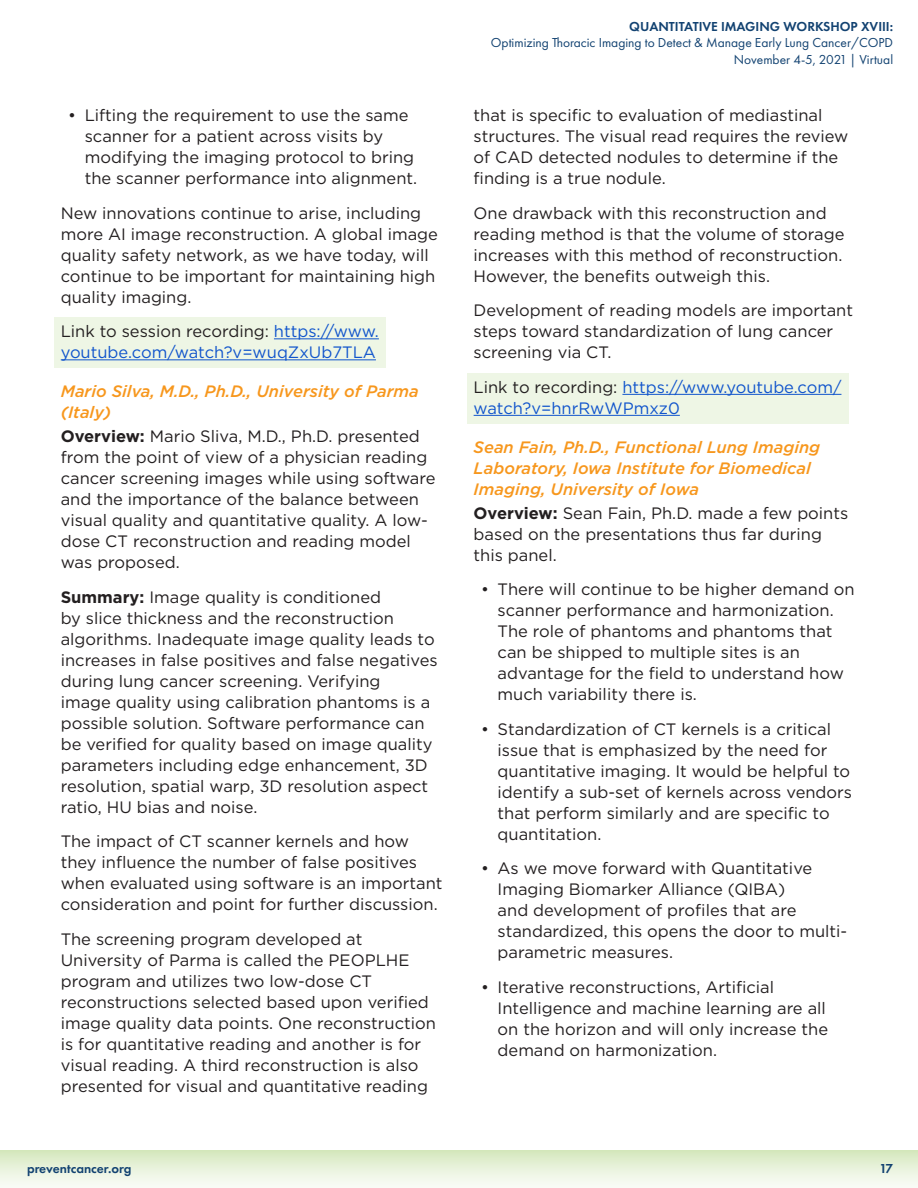
<style>
.page{position:relative;width:918px;height:1188px;background:#fff}
.page>*{position:absolute;margin:0;border:0;box-sizing:border-box;transform-origin:0 0}
.main_text{font:16.5px/21px "Gotham";color:#231f20}
.speaker{font:italic 500 16.5px/21px "Gotham";color:#f7971d}
.Link_highlight{font:16.5px/21px "Gotham";color:#15c}
.t1{font:13.5px/16.5px "Futura PT";color:#124271;text-align:right}
.t2{font:600 13.5px "Futura PT";color:#124271}
.s1{color:#231f20}
.s2{font-weight:700}
</style>
<div class="page">
<div style="left:0;top:1150px;width:918px;height:38px;background:linear-gradient(to bottom,#d6e8be,#fafcf8)"></div>
<div style="left:54px;top:317px;width:332px;height:51px;background:#eef6e5"></div>
<hr style="left:274px;top:338px;width:105px;height:1px;background:#15c">
<hr style="left:61px;top:359px;width:315px;height:1px;background:#15c">
<div style="left:467px;top:373px;width:381px;height:51px;background:#eef6e5"></div>
<hr style="left:622px;top:394px;width:219px;height:1px;background:#15c">
<hr style="left:474px;top:415px;width:206px;height:1px;background:#15c">
<p class="main_text" style="left:85px;top:105px;width:334px;text-indent:-16px">• Lifting the requirement to use the same scanner for a patient across visits by modifying the imaging protocol to bring the scanner performance into alignment.</p>
<p class="main_text" style="left:61px;top:202px;width:379px">New innovations continue to arise, including more AI image reconstruction. A global image quality safety network, as we have today, will continue to be important for maintaining high quality imaging.</p>
<p class="Link_highlight" style="left:61px;top:321px;width:320px"><span class="s1">Link to session recording:</span> https://www. youtube.com/watch?v=wuqZxUb7TLA</p>
<p class="speaker" style="left:61px;top:380px;width:360px">Mario Silva, M.D., Ph.D., University of Parma (Italy)</p>
<p class="main_text" style="left:61px;top:426px;width:376px"><span class="s2">Overview:</span> Mario Sliva, M.D., Ph.D. presented from the point of view of a physician reading cancer screening images while using software and the importance of the balance between visual quality and quantitative quality. A low&shy;dose CT reconstruction and reading model was proposed.</p>
<p class="main_text" style="left:61px;top:586px;width:378px"><span class="s2">Summary:</span> Image quality is conditioned<br>by slice thickness and the reconstruction algorithms. Inadequate image quality leads to increases in false positives and false negatives during lung cancer screening. Verifying<br>image quality using calibration phantoms is a possible solution. Software performance can be verified for quality based on image quality parameters including edge enhancement, 3D resolution, spatial warp, 3D resolution aspect ratio, HU bias and noise.</p>
<p class="main_text" style="left:61px;top:831px;width:383px">The impact of CT scanner kernels and how they influence the number of false positives when evaluated using software is an important consideration and point for further discussion.</p>
<p class="main_text" style="left:61px;top:928px;width:377px">The screening program developed at University of Parma is called the PEOPLHE program and utilizes two low-dose CT reconstructions selected based upon verified image quality data points. One reconstruction is for quantitative reading and another is for visual reading. A third reconstruction is also presented for visual and quantitative reading</p>
<p class="t2" style="left:629px;top:18px;width:265px">QUANTITATIVE IMAGING WORKSHOP XVIII:</p>
<p class="t1" style="left:491px;top:34px;width:404px">Optimizing Thoracic Imaging to Detect &amp; Manage Early Lung Cancer/COPD<br>November 4-5, 2021 | Virtual</p>
<p class="main_text" style="left:474px;top:105px;width:376px">that is specific to evaluation of mediastinal structures. The visual read requires the review of CAD detected nodules to determine if the finding is a true nodule.</p>
<p class="main_text" style="left:474px;top:202px;width:372px">One drawback with this reconstruction and reading method is that the volume of storage increases with this method of reconstruction.<br>However, the benefits outweigh this.</p>
<p class="main_text" style="left:474px;top:300px;width:381px">Development of reading models are important steps toward standardization of lung cancer screening via CT.</p>
<p class="Link_highlight" style="left:474px;top:376px;width:369px"><span class="s1">Link to recording:</span> https://www.youtube.com/ watch?v=hnrRwWPmxz0</p>
<p class="speaker" style="left:474px;top:436px;width:348px">Sean Fain, Ph.D., Functional Lung Imaging<br>Laboratory, Iowa Institute for Biomedical<br>Imaging, University of Iowa</p>
<p class="main_text" style="left:474px;top:502px;width:376px"><span class="s2">Overview:</span> Sean Fain, Ph.D. made a few points based on the presentations thus far during this panel.</p>
<p class="main_text" style="left:498px;top:579px;width:359px;text-indent:-16px">• There will continue to be higher demand on scanner performance and harmonization.<br>The role of phantoms and phantoms that can be shipped to multiple sites is an advantage for the field to understand how much variability there is.</p>
<p class="main_text" style="left:498px;top:718px;width:356px;text-indent:-16px">• Standardization of CT kernels is a critical issue that is emphasized by the need for quantitative imaging. It would be helpful to identify a sub-set of kernels across vendors that perform similarly and are specific to quantitation.</p>
<p class="main_text" style="left:498px;top:858px;width:351px;text-indent:-16px">• As we move forward with Quantitative Imaging Biomarker Alliance (QIBA)<br>and development of profiles that are standardized, this opens the door to multi&shy;parametric measures.</p>
<p class="main_text" style="left:498px;top:976px;width:332px;text-indent:-16px">• Iterative reconstructions, Artificial Intelligence and machine learning are all on the horizon and will only increase the demand on harmonization.</p>
<p class="t2" style="left:27px;top:1160px;width:106px">preventcancer.org</p>
<p class="t2" style="left:879px;top:1160px;width:15px">17</p>
</div>
